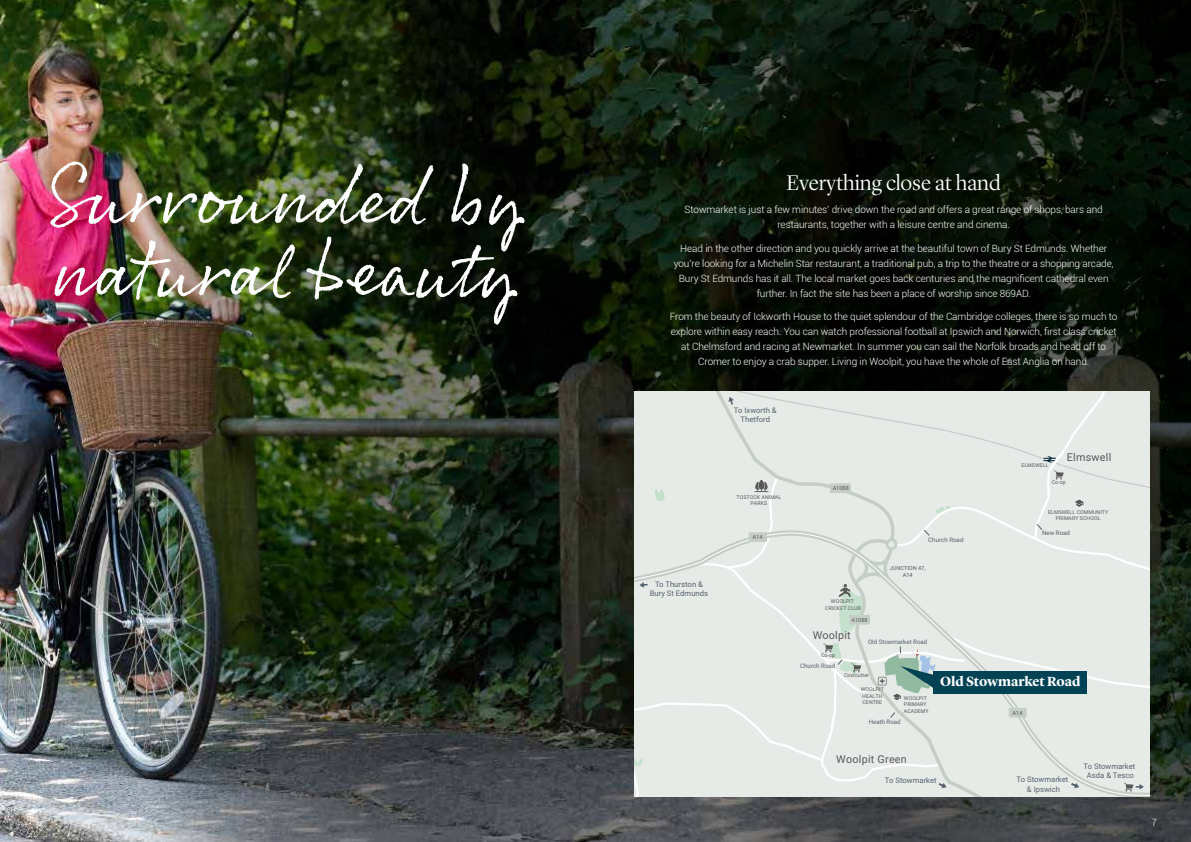
<style>
.page{position:relative;width:1191px;height:842px;background:#fff}
.page>*{position:absolute;margin:0;border:0;box-sizing:border-box;transform-origin:0 0}
.t1{font:77.2px/73px "Rollerscript Rough";color:#fff}
.t2{font:300 22px "Lyon Display";color:#fff}
.t3{font:700 13.8px "Lyon Display";letter-spacing:-.005em;color:#fff}
.t4{font:10.8px "Roboto";letter-spacing:.02em;color:#585857}
.t5{font:300 10px/15px "Roboto";letter-spacing:-.01em;color:#fff;text-align:center}
.t6{font:7.7px/9.2px "Roboto";color:#54616c;text-align:center}
.t7{font:6.2px "Roboto";color:#54616c}
.t8{font:5.6px/6.7px "Roboto";color:#585857;text-align:center}
.t9{font:5.2px/6.3px "Roboto";letter-spacing:.01em;color:#585857;text-align:center}
</style>
<div class="page">
<img style="left:0;top:0;width:729px;height:842px">
<svg style="left:729px;top:0;width:462px;height:842px;background:#111811"></svg>
<div style="left:634px;top:391px;width:515px;height:137px;background:#e7ebe8"></div>
<svg style="left:1075px;top:500px;width:8px;height:7px"></svg>
<div style="left:634px;top:528px;width:515px;height:269px;background:#e7ebe8"></div>
<div style="left:1009px;top:708px;width:17px;height:9px;background:#c5cec6"></div>
<svg style="left:1036px;top:523px;width:6px;height:7px"></svg>
<div style="left:934px;top:671px;width:153px;height:23px;background:#014255"></div>
<svg style="left:687px;top:474px;width:263px;height:244px;background:#e0e6e3"></svg>
<h1 class="t1" style="left:45px;top:158px;width:485px">Surrounded by natural beauty</h1>
<h2 class="t2" style="left:786px;top:166px;width:215px">Everything close at hand</h2>
<p class="t5" style="left:684px;top:202px;width:420px">Stowmarket is just a few minutes’ drive down the road and offers a great range of shops, bars and restaurants, together with a leisure centre and cinema.</p>
<p class="t5" style="left:673px;top:240px;width:441px">Head in the other direction and you quickly arrive at the beautiful town of Bury St Edmunds. Whether you’re looking for a Michelin Star restaurant, a traditional pub, a trip to the theatre or a shopping arcade, Bury St Edmunds has it all. The local market goes back centuries and the magnificent cathedral even further. In fact the site has been a place of worship since 869AD.</p>
<p class="t5" style="left:670px;top:309px;width:449px">From the beauty of Ickworth House to the quiet splendour of the Cambridge colleges, there is so much to explore within easy reach. You can watch professional football at Ipswich and Norwich, first class cricket at Chelmsford and racing at Newmarket. In summer you can sail the Norfolk broads and head off to Cromer to enjoy a crab supper. Living in Woolpit, you have the whole of East Anglia on hand.</p>
<p class="t6" style="left:649px;top:580px;width:60px">To Thurston &amp;<br>Bury St Edmunds</p>
<p class="t6" style="left:734px;top:406px;width:44px">To Ixworth &amp;<br>Thetford</p>
<p class="t9" style="left:736px;top:494px;width:46px">TOSTOCK ANIMAL<br>PARKS</p>
<p class="t8" style="left:752px;top:534px;width:11px">A14</p>
<p class="t8" style="left:832px;top:485px;width:18px">A1088</p>
<p class="t9" style="left:825px;top:599px;width:37px">WOOLPIT<br>CRICKET CLUB</p>
<p class="t8" style="left:851px;top:617px;width:18px">A1088</p>
<p class="t7" style="left:928px;top:537px;width:37px">Church Road</p>
<p class="t8" style="left:890px;top:565px;width:37px">JUNCTION 47,<br>A14</p>
<p class="t4" style="left:812px;top:631px;width:40px">Woolpit</p>
<p class="t9" style="left:821px;top:652px;width:15px">Co-op</p>
<p class="t7" style="left:800px;top:664px;width:37px">Church Road</p>
<p class="t7" style="left:868px;top:639px;width:61px">Old Stowmarket Road</p>
<p class="t9" style="left:1021px;top:463px;width:29px">ELMSWELL</p>
<p class="t4" style="left:1067px;top:453px;width:46px">Elmswell</p>
<p class="t9" style="left:1051px;top:480px;width:15px">Co-op</p>
<p class="t9" style="left:1048px;top:509px;width:62px">ELMSWELL COMMUNITY<br>PRIMARY SCHOOL</p>
<p class="t7" style="left:1042px;top:531px;width:29px">New Road</p>
<p class="t9" style="left:844px;top:672px;width:26px">Costcutter</p>
<p class="t9" style="left:861px;top:687px;width:24px;text-align:left">WOOLPIT<br>HEALTH<br>CENTRE</p>
<p class="t9" style="left:904px;top:695px;width:26px;text-align:left">WOOLPIT<br>PRIMARY<br>ACADEMY</p>
<p class="t7" style="left:868px;top:719px;width:34px">Heath Road</p>
<h3 class="t3" style="left:940px;top:671px;width:142px">Old Stowmarket Road</h3>
<p class="t8" style="left:1012px;top:710px;width:11px">A14</p>
<p class="t4" style="left:836px;top:755px;width:72px">Woolpit Green</p>
<p class="t6" style="left:885px;top:776px;width:53px">To Stowmarket</p>
<p class="t6" style="left:1016px;top:776px;width:53px">To Stowmarket &amp; Ipswich</p>
<p class="t6" style="left:1083px;top:762px;width:53px">To Stowmarket<br>Asda &amp; Tesco</p>
<p class="t5" style="left:37px;top:815px;width:7px">6</p>
<p class="t5" style="left:1151px;top:815px;width:7px">7</p>
</div>
